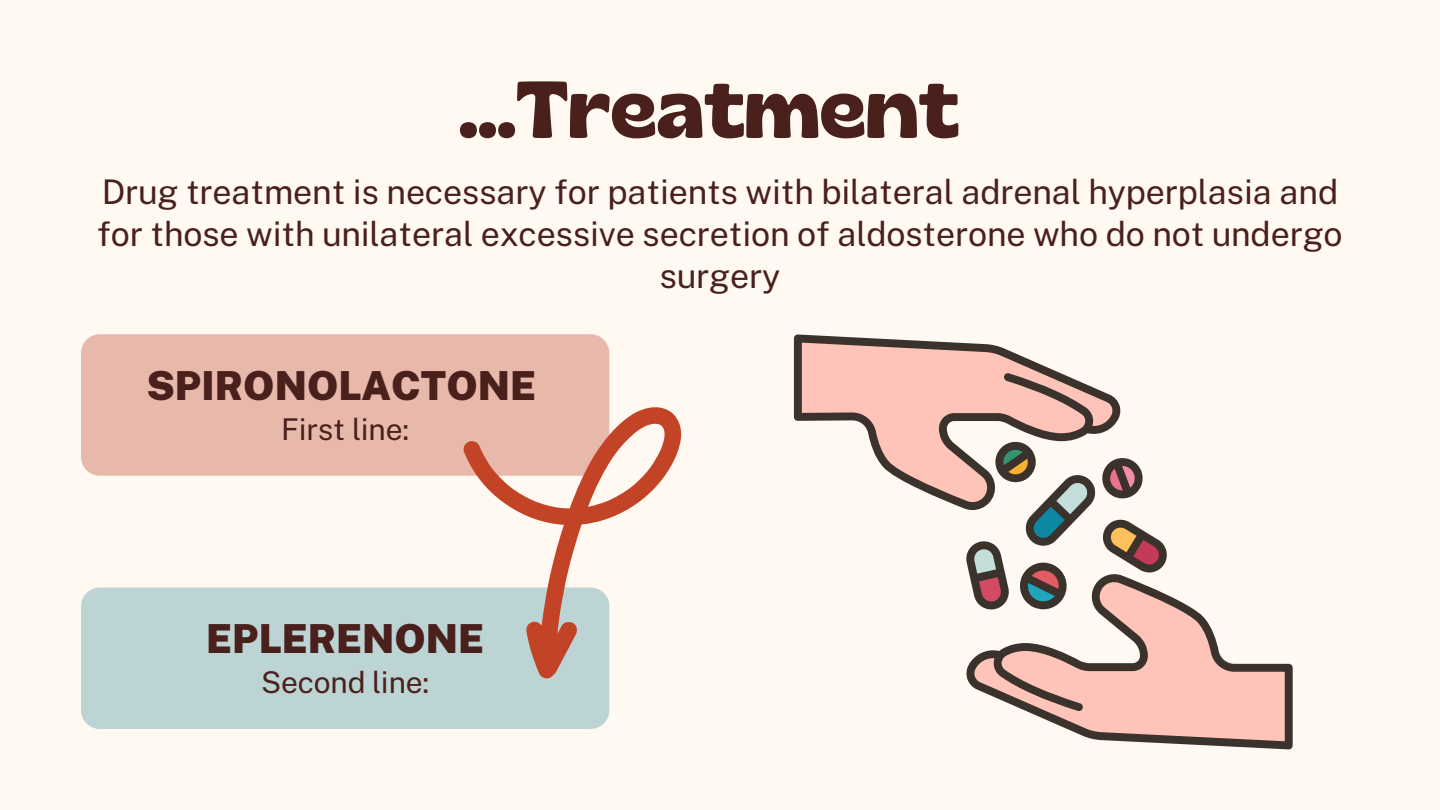
<style>
.page{position:relative;width:1440px;height:810px;background:#fff9f2}
.page>*{position:absolute;margin:0;border:0;box-sizing:border-box;transform-origin:0 0}
.t1{font:600 80px "Gliker";color:#4a201c}
.t2{font:900 40px "Public Sans";color:#4a201c}
.t3{font:34px/42px "Public Sans";letter-spacing:-.005em;color:#4a201c;text-align:center}
.t4{font:30px "Public Sans";letter-spacing:-.005em;color:#4a201c}
</style>
<div class="page">
<div style="left:81px;top:334px;width:528px;height:142px;background:#e8b9ab"></div>
<div style="left:81px;top:588px;width:528px;height:141px;background:#bdd4d4"></div>
<svg style="left:463px;top:405px;width:219px;height:274px"></svg>
<svg style="left:966px;top:595px;width:327px;height:154px"></svg>
<svg style="left:794px;top:334px;width:327px;height:175px;fill:#fec4b9"></svg>
<svg style="left:965px;top:439px;width:202px;height:170px"></svg>
<h1 class="t1" style="left:459px;top:57px;width:502px">...Treatment</h1>
<h3 class="t3" style="left:97px;top:171px;width:1247px">Drug treatment is necessary for patients with bilateral adrenal hyperplasia and for those with unilateral excessive secretion of aldosterone who do not undergo surgery</h3>
<p class="t2" style="left:146px;top:362px;width:391px">SPIRONOLACTONE</p>
<p class="t4" style="left:281px;top:411px;width:129px">First line:</p>
<p class="t2" style="left:206px;top:615px;width:279px">EPLERENONE</p>
<p class="t4" style="left:261px;top:665px;width:170px">Second line:</p>
</div>
